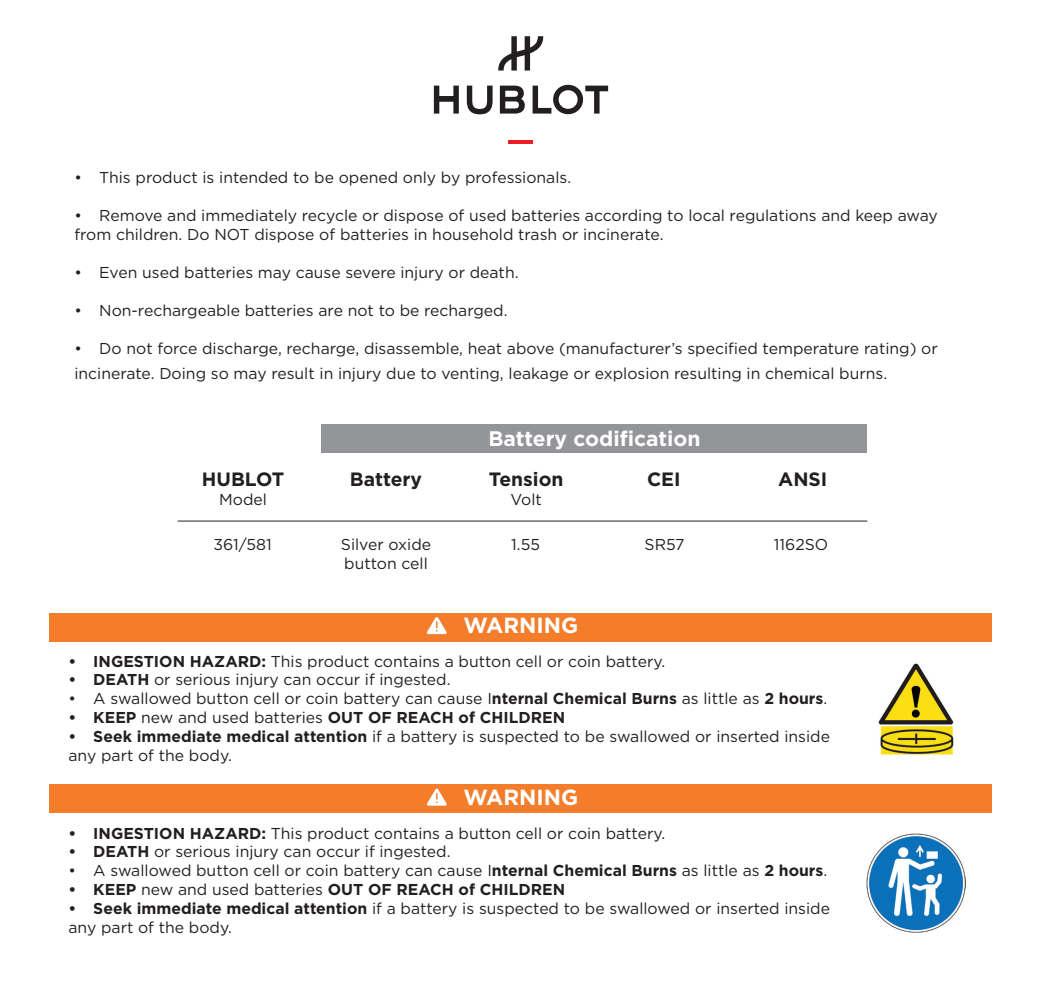
<style>
.page{position:relative;width:1042px;height:993px;background:#fff}
.page>*{position:absolute;margin:0;border:0;box-sizing:border-box;transform-origin:0 0}
.t1{font:700 21.88px "Gotham";color:#fff}
.t2{font:700 21px "Gotham";color:#fff}
.t3{font:700 19.25px "Gotham";color:#231f20}
.t4{font:15.75px/18.9px "Gotham";color:#231f20}
.t5{font:700 15.75px "Gotham";color:#231f20}
.s1{font-weight:700}
.s2{font-weight:400}
</style>
<div class="page">
<svg style="left:434px;top:36px;width:174px;height:78px"></svg>
<hr style="left:508px;top:140px;width:25px;height:4px;background:#ee1d23">
<div style="left:50px;top:613px;width:942px;height:28px;background:#f47d2c"></div>
<svg style="left:427px;top:617px;width:20px;height:17px"></svg>
<div style="left:50px;top:784px;width:942px;height:28px;background:#f47d2c"></div>
<svg style="left:427px;top:788px;width:20px;height:17px"></svg>
<img style="left:866px;top:833px;width:99px;height:99px">
<img style="left:878px;top:663px;width:76px;height:92px">
<div style="left:321px;top:424px;width:546px;height:28px;background:#939598"></div>
<hr style="left:178px;top:520px;width:689px;height:1px;background:#231f20">
<p class="t4" style="left:74px;top:168px;width:498px">• This product is intended to be opened only by professionals.</p>
<p class="t4" style="left:74px;top:206px;width:865px">• Remove and immediately recycle or dispose of used batteries according to local regulations and keep away from children. Do NOT dispose of batteries in household trash or incinerate.</p>
<p class="t4" style="left:74px;top:262px;width:446px">• Even used batteries may cause severe injury or death.</p>
<p class="t4" style="left:74px;top:300px;width:435px">• Non-rechargeable batteries are not to be recharged.</p>
<p class="t4" style="left:74px;top:335px;width:865px;line-height:25.2px">• Do not force discharge, recharge, disassemble, heat above (manufacturer’s specified temperature rating) or incinerate. Doing so may result in injury due to venting, leakage or explosion resulting in chemical burns.</p>
<p class="t3" style="left:202px;top:466px;width:84px">HUBLOT</p>
<p class="t4" style="left:219px;top:489px;width:49px">Model</p>
<p class="t4" style="left:214px;top:534px;width:60px">361/581</p>
<p class="t2" style="left:488px;top:424px;width:214px">Battery codification</p>
<p class="t3" style="left:350px;top:466px;width:74px">Battery</p>
<p class="t3" style="left:489px;top:466px;width:76px">Tension</p>
<p class="t4" style="left:510px;top:489px;width:33px">Volt</p>
<p class="t3" style="left:647px;top:466px;width:35px">CEI</p>
<p class="t3" style="left:778px;top:466px;width:51px">ANSI</p>
<p class="t4" style="left:341px;top:534px;width:92px">Silver oxide</p>
<p class="t4" style="left:344px;top:553px;width:85px">button cell</p>
<p class="t4" style="left:511px;top:534px;width:30px">1.55</p>
<p class="t4" style="left:644px;top:534px;width:42px">SR57</p>
<p class="t4" style="left:774px;top:534px;width:56px">1162SO</p>
<p class="t1" style="left:463px;top:611px;width:116px">WARNING</p>
<p class="t4" style="left:68px;top:651px;width:598px"><span class="s1">• INGESTION HAZARD:</span> This product contains a button cell or coin battery.</p>
<p class="t4" style="left:68px;top:669px;width:384px"><span class="s1">• DEATH</span> or serious injury can occur if ingested.</p>
<p class="t4" style="left:68px;top:688px;width:760px">• A swallowed button cell or coin battery can cause I<span class="s1">nternal Chemical Burns</span> as little as <span class="s1">2 hours</span>.</p>
<p class="t5" style="left:68px;top:707px;width:498px">• KEEP <span class="s2">new and used batteries</span> OUT OF REACH of CHILDREN</p>
<p class="t4" style="left:68px;top:726px;width:763px"><span class="s1">• Seek immediate medical attention</span> if a battery is suspected to be swallowed or inserted inside any part of the body.</p>
<p class="t1" style="left:463px;top:782px;width:116px">WARNING</p>
<p class="t4" style="left:68px;top:822px;width:598px"><span class="s1">• INGESTION HAZARD:</span> This product contains a button cell or coin battery.</p>
<p class="t4" style="left:68px;top:841px;width:384px"><span class="s1">• DEATH</span> or serious injury can occur if ingested.</p>
<p class="t4" style="left:68px;top:860px;width:760px">• A swallowed button cell or coin battery can cause I<span class="s1">nternal Chemical Burns</span> as little as <span class="s1">2 hours</span>.</p>
<p class="t5" style="left:68px;top:878px;width:498px">• KEEP <span class="s2">new and used batteries</span> OUT OF REACH of CHILDREN</p>
<p class="t4" style="left:68px;top:898px;width:763px"><span class="s1">• Seek immediate medical attention</span> if a battery is suspected to be swallowed or inserted inside any part of the body.</p>
</div>
